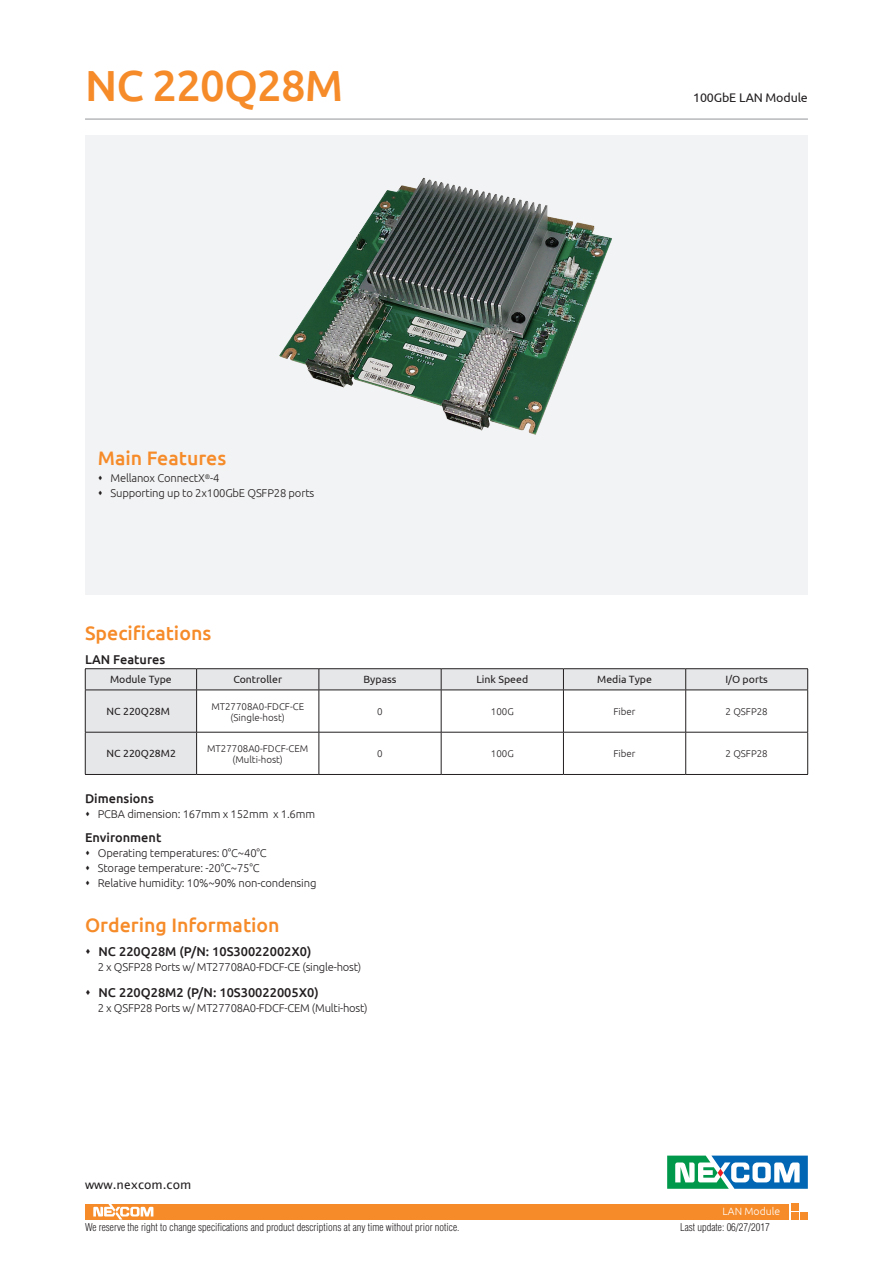
<style>
.page{position:relative;width:893px;height:1263px;background:#fff}
.page>*{position:absolute;margin:0;border:0;box-sizing:border-box;transform-origin:0 0}
.model_name{font:500 43.5px "Ubuntu";letter-spacing:-.02em;color:#f68b29}
.t1{font:500 19.5px "Ubuntu";color:#f68b29}
.item{font:500 12.75px "Ubuntu";color:#231f20}
.model_describe{font:12.45px "Ubuntu";letter-spacing:-.01em;color:#231f20}
.t2{font:12px "Lucida Sans Unicode";color:#231f20}
.order_info{font:300 11.25px "Ubuntu";letter-spacing:-.015em;color:#231f20}
.DS_Note{font:300 condensed 10.5px "Helvetica";color:#231f20}
.table_item{font:10.5px "Ubuntu";color:#231f20}
.DS_Body_Text{font:300 condensed 10.5px "Helvetica";color:#231f20}
.t3{font:300 10.5px "Ubuntu";color:#fff}
.table_content{font:300 9.75px "Ubuntu";color:#231f20}
</style>
<div class="page">
<div style="left:85px;top:136px;width:723px;height:459px;background:#f2f3f4"></div>
<div style="left:85px;top:1204px;width:703px;height:15px;background:#f68b29"></div>
<div style="left:791px;top:1203px;width:7px;height:7px;background:#f68b29"></div>
<div style="left:791px;top:1213px;width:7px;height:7px;background:#f68b29"></div>
<div style="left:801px;top:1213px;width:7px;height:7px;background:#f68b29"></div>
<svg style="left:93px;top:1204px;width:60px;height:15px"></svg>
<svg style="left:667px;top:1155px;width:141px;height:34px"></svg>
<hr style="left:85px;top:119px;width:723px;height:1px;background:#939598">
<hr style="left:85px;top:668px;width:112px;height:1px;background:#231f20">
<hr style="left:197px;top:668px;width:122px;height:1px;background:#231f20">
<hr style="left:319px;top:668px;width:122px;height:1px;background:#231f20">
<hr style="left:441px;top:668px;width:122px;height:1px;background:#231f20">
<hr style="left:563px;top:668px;width:123px;height:1px;background:#231f20">
<hr style="left:686px;top:668px;width:122px;height:1px;background:#231f20">
<svg style="left:85px;top:669px;width:723px;height:105px"></svg>
<hr style="left:85px;top:690px;width:112px;height:1px;background:#231f20">
<hr style="left:85px;top:690px;width:1px;height:42px;background:#231f20">
<hr style="left:197px;top:690px;width:122px;height:1px;background:#231f20">
<hr style="left:196px;top:690px;width:1px;height:42px;background:#231f20">
<hr style="left:319px;top:690px;width:122px;height:1px;background:#231f20">
<hr style="left:319px;top:690px;width:1px;height:42px;background:#231f20">
<hr style="left:441px;top:690px;width:122px;height:1px;background:#231f20">
<hr style="left:441px;top:690px;width:1px;height:42px;background:#231f20">
<hr style="left:563px;top:690px;width:123px;height:1px;background:#231f20">
<hr style="left:563px;top:690px;width:1px;height:42px;background:#231f20">
<hr style="left:686px;top:690px;width:122px;height:1px;background:#231f20">
<hr style="left:685px;top:690px;width:1px;height:42px;background:#231f20">
<hr style="left:807px;top:690px;width:1px;height:42px;background:#231f20">
<hr style="left:85px;top:732px;width:112px;height:1px;background:#231f20">
<hr style="left:85px;top:732px;width:1px;height:42px;background:#231f20">
<hr style="left:197px;top:732px;width:122px;height:1px;background:#231f20">
<hr style="left:196px;top:732px;width:1px;height:42px;background:#231f20">
<hr style="left:319px;top:732px;width:122px;height:1px;background:#231f20">
<hr style="left:319px;top:732px;width:1px;height:42px;background:#231f20">
<hr style="left:441px;top:732px;width:122px;height:1px;background:#231f20">
<hr style="left:441px;top:732px;width:1px;height:42px;background:#231f20">
<hr style="left:563px;top:732px;width:123px;height:1px;background:#231f20">
<hr style="left:563px;top:732px;width:1px;height:42px;background:#231f20">
<hr style="left:686px;top:732px;width:122px;height:1px;background:#231f20">
<hr style="left:685px;top:732px;width:1px;height:42px;background:#231f20">
<hr style="left:807px;top:732px;width:1px;height:42px;background:#231f20">
<hr style="left:85px;top:774px;width:112px;height:1px;background:#231f20">
<hr style="left:197px;top:774px;width:122px;height:1px;background:#231f20">
<hr style="left:319px;top:774px;width:122px;height:1px;background:#231f20">
<hr style="left:441px;top:774px;width:122px;height:1px;background:#231f20">
<hr style="left:563px;top:774px;width:123px;height:1px;background:#231f20">
<hr style="left:686px;top:774px;width:122px;height:1px;background:#231f20">
<img style="left:279px;top:177px;width:333px;height:258px">
<p class="model_name" style="left:85px;top:58px;width:260px">NC 220Q28M</p>
<h2 class="t1" style="left:98px;top:446px;width:130px">Main Features</h2>
<p class="order_info" style="left:111px;top:472px;width:110px">Mellanox ConnectX<sup>®</sup>-4</p>
<p class="order_info" style="left:111px;top:487px;width:205px">Supporting up to 2x100GbE QSFP28 ports</p>
<p class="model_describe" style="left:693px;top:90px;width:116px">100GbE LAN Module</p>
<p class="t1" style="left:85px;top:621px;width:128px">Specifications</p>
<p class="item" style="left:85px;top:652px;width:82px">LAN Features</p>
<p class="table_item" style="left:110px;top:673px;width:63px">Module Type</p>
<p class="table_item" style="left:233px;top:673px;width:50px">Controller</p>
<p class="table_item" style="left:363px;top:673px;width:35px">Bypass</p>
<p class="table_item" style="left:476px;top:673px;width:53px">Link Speed</p>
<p class="table_item" style="left:597px;top:673px;width:56px">Media Type</p>
<p class="table_item" style="left:725px;top:673px;width:44px">I/O ports</p>
<p class="table_item" style="left:107px;top:705px;width:65px">NC 220Q28M</p>
<p class="table_content" style="left:211px;top:700px;width:94px">MT27708A0-FDCF-CE</p>
<p class="table_content" style="left:231px;top:711px;width:56px">(Single-host)</p>
<p class="table_content" style="left:377px;top:706px;width:7px">0</p>
<p class="table_content" style="left:491px;top:706px;width:24px">100G</p>
<p class="table_content" style="left:614px;top:706px;width:24px">Fiber</p>
<p class="table_content" style="left:726px;top:706px;width:44px">2 QSFP28</p>
<p class="table_item" style="left:107px;top:747px;width:71px">NC 220Q28M2</p>
<p class="table_content" style="left:207px;top:742px;width:103px">MT27708A0-FDCF-CEM</p>
<p class="table_content" style="left:232px;top:754px;width:52px">(Multi-host)</p>
<p class="table_content" style="left:377px;top:748px;width:7px">0</p>
<p class="table_content" style="left:491px;top:748px;width:24px">100G</p>
<p class="table_content" style="left:614px;top:748px;width:24px">Fiber</p>
<p class="table_content" style="left:726px;top:748px;width:44px">2 QSFP28</p>
<p class="item" style="left:85px;top:790px;width:70px">Dimensions</p>
<p class="order_info" style="left:98px;top:807px;width:219px">PCBA dimension: 167mm x 152mm x 1.6mm</p>
<p class="item" style="left:85px;top:829px;width:78px">Environment</p>
<p class="order_info" style="left:98px;top:846px;width:170px">Operating temperatures: 0°C~40°C</p>
<p class="order_info" style="left:98px;top:861px;width:163px">Storage temperature: -20°C~75°C</p>
<p class="order_info" style="left:98px;top:876px;width:220px">Relative humidity: 10%~90% non-condensing</p>
<p class="t1" style="left:85px;top:913px;width:196px">Ordering Information</p>
<p class="item" style="left:99px;top:943px;width:214px">NC 220Q28M (P/N: 10S30022002X0)</p>
<p class="order_info" style="left:98px;top:960px;width:265px">2 x QSFP28 Ports w/ MT27708A0-FDCF-CE (single-host)</p>
<p class="item" style="left:99px;top:984px;width:222px">NC 220Q28M2 (P/N: 10S30022005X0)</p>
<p class="order_info" style="left:98px;top:1001px;width:271px">2 x QSFP28 Ports w/ MT27708A0-FDCF-CEM (Multi-host)</p>
<p class="t2" style="left:85px;top:1175px;width:108px">www.nexcom.com</p>
<p class="DS_Note" style="left:85px;top:1221px;width:376px">We reserve the right to change specifications and product descriptions at any time without prior notice.</p>
<p class="DS_Body_Text" style="left:680px;top:1221px;width:91px">Last update: 06/27/2017</p>
<p class="t3" style="left:722px;top:1205px;width:59px">LAN Module</p>
</div>
